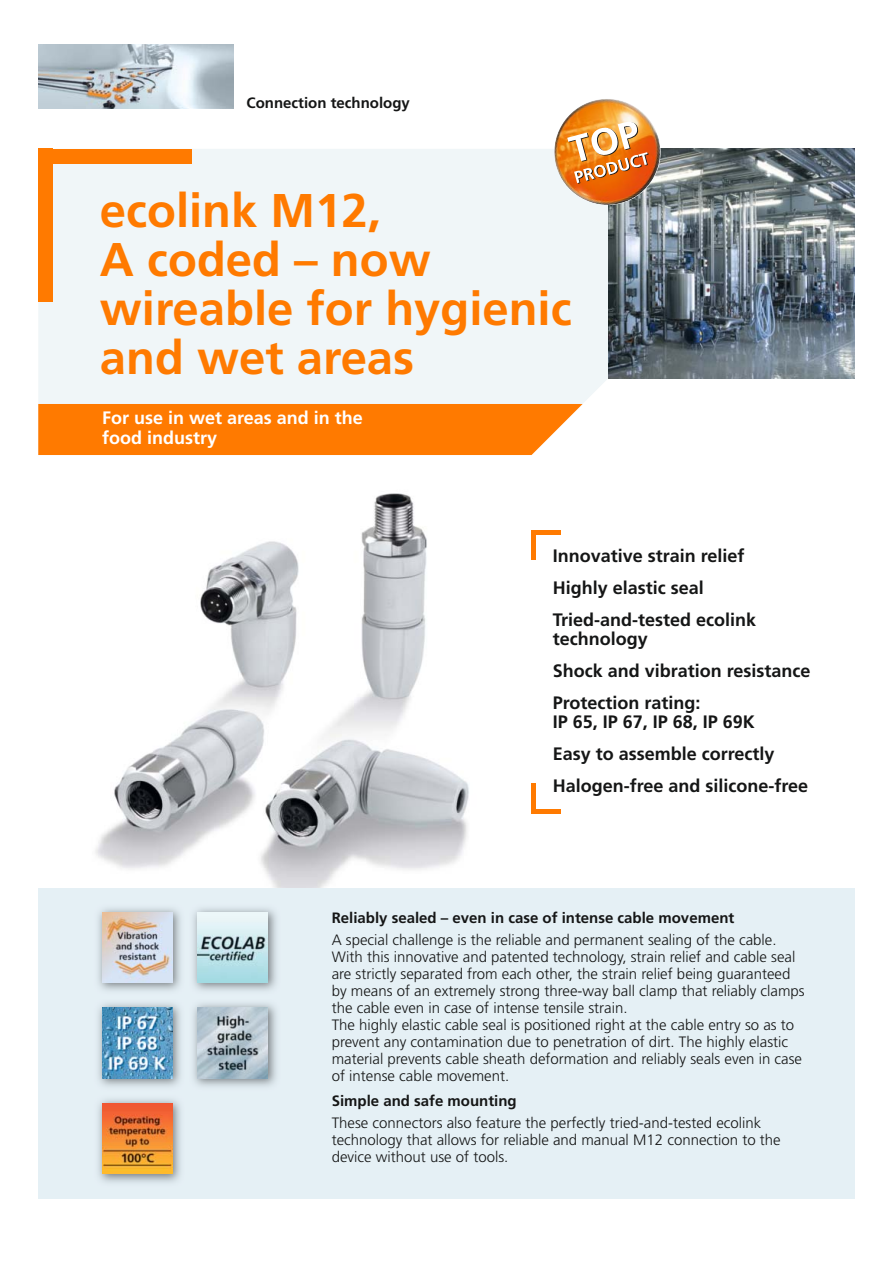
<style>
.page{position:relative;width:893px;height:1263px;background:#fff}
.page>*{position:absolute;margin:0;border:0;box-sizing:border-box;transform-origin:0 0}
.t1{font:700 47.25px/48.9px "Frutiger LT Com";color:#ff7a00}
.t2{font:700 18px/32px "Frutiger LT Com";color:#151616}
.t3{font:700 18px/19.2px "Frutiger LT Com";color:#fff}
.t4{font:300 15px/17px "Frutiger LT Com";color:#151616}
.t5{font:700 15px "Frutiger LT Com";color:#151616}
</style>
<div class="page">
<img style="left:38px;top:493px;width:468px;height:396px">
<div style="left:38px;top:889px;width:817px;height:310px;background:#e5f0f5"></div>
<div style="left:38px;top:149px;width:570px;height:255px;background:#f0f6f8"></div>
<img style="left:608px;top:149px;width:247px;height:229px">
<div style="left:38px;top:404px;width:545px;height:51px;background:#ff7a00"></div>
<div style="left:38px;top:149px;width:153px;height:15px;background:#ff7a00"></div>
<div style="left:38px;top:149px;width:15px;height:153px;background:#ff7a00"></div>
<img style="left:98px;top:908px;width:179px;height:83px">
<img style="left:102px;top:912px;width:70px;height:70px">
<img style="left:188px;top:908px;width:1px;height:83px">
<img style="left:198px;top:912px;width:70px;height:70px">
<img style="left:98px;top:1003px;width:83px;height:180px">
<img style="left:102px;top:1008px;width:70px;height:70px">
<img style="left:98px;top:1093px;width:83px;height:1px">
<img style="left:102px;top:1103px;width:70px;height:71px">
<img style="left:193px;top:1003px;width:84px;height:84px">
<img style="left:198px;top:1008px;width:70px;height:70px">
<img style="left:38px;top:45px;width:196px;height:63px">
<div style="left:531px;top:530px;width:30px;height:5px;background:#ff7a00"></div>
<div style="left:531px;top:530px;width:5px;height:30px;background:#ff7a00"></div>
<hr style="left:531px;top:809px;width:30px;height:4px;background:#ff7a00">
<div style="left:531px;top:783px;width:5px;height:30px;background:#ff7a00"></div>
<img style="left:548px;top:99px;width:118px;height:112px">
<p class="t5" style="left:247px;top:97px;width:165px">Connection technology</p>
<h1 class="t1" style="left:100px;top:190px;width:473px">ecolink M12,<br>A coded – now wireable for hygienic and wet areas</h1>
<p class="t3" style="left:102px;top:410px;width:262px">For use in wet areas and in the food industry</p>
<p class="t2" style="left:553px;top:541px;width:205px">Innovative strain relief<br>Highly elastic seal<br>Tried-and-tested ecolink</p>
<p class="t2" style="left:553px;top:624px;width:259px">technology<br>Shock and vibration resistance<br>Protection rating:</p>
<p class="t2" style="left:553px;top:707px;width:257px">IP 65, IP 67, IP 68, IP 69K<br>Easy to assemble correctly<br>Halogen-free and silicone-free</p>
<p class="t5" style="left:332px;top:912px;width:404px">Reliably sealed – even in case of intense cable movement</p>
<p class="t4" style="left:332px;top:932px;width:475px">A special challenge is the reliable and permanent sealing of the cable.<br>With this innovative and patented technology, strain relief and cable seal are strictly separated from each other, the strain relief being guaranteed by means of an extremely strong three-way ball clamp that reliably clamps the cable even in case of intense tensile strain.<br>The highly elastic cable seal is positioned right at the cable entry so as to prevent any contamination due to penetration of dirt. The highly elastic material prevents cable sheath deformation and reliably seals even in case of intense cable movement.</p>
<p class="t5" style="left:332px;top:1095px;width:187px">Simple and safe mounting</p>
<p class="t4" style="left:332px;top:1115px;width:450px">These connectors also feature the perfectly tried-and-tested ecolink technology that allows for reliable and manual M12 connection to the device without use of tools.</p>
</div>
